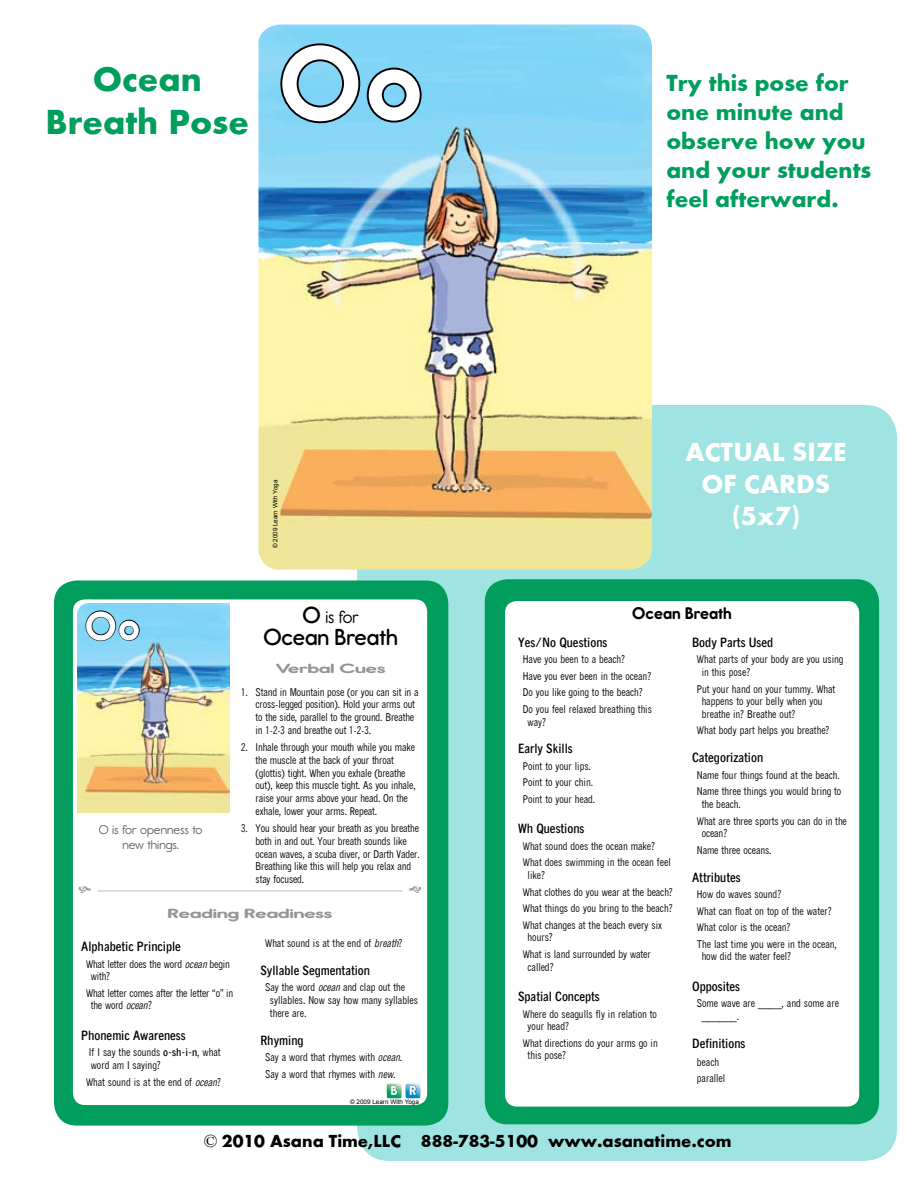
<style>
.page{position:relative;width:918px;height:1188px;background:#fff}
.page>*{position:absolute;margin:0;border:0;box-sizing:border-box;transform-origin:0 0}
.t1{font:700 104.7px "Report Rg";color:#fff}
.t2{font:700 40.2px "Report Rg";color:#fff}
.t3{font:700 36px/43.2px "Futura";color:#009e5c;text-align:center}
.t4{font:700 27px/32.4px "Futura";color:#fff;text-align:center}
.t5{font:700 24px/28.8px "Futura";color:#009e5c}
.t6{font:23.25px "Report Sb";letter-spacing:-.01em;color:#000}
.t7{font:700 18px "Futura";color:#000}
.t8{font:17.7px "Report Rg";color:#000}
.t9{font:700 16.95px "Report Rg";color:#000}
.t10{font:700 13.35px "Report Rg";letter-spacing:-.025em;color:#939598;scale:1.67 1}
.t11{font:700 13.2px "Report Rg";color:#fff}
.t12{font:700 12.75px "Quick Type II Condensed";color:#000}
.t13{font:12.75px/15.3px "Report Rg";color:#636467;text-align:center}
.t14{font:10.65px/12.8px "Quick Type II Condensed";color:#000}
.t15{font:6.3px "Arial";color:#000}
.s1{font-family:"Report Sb";font-size:23.25px}
.s2{font-style:italic}
.s3{font-family:"Arial"}
.s4{font-weight:700}
.s5{font-family:"Times New Roman";font-weight:400}
</style>
<div class="page">
<div style="left:357px;top:405px;width:540px;height:756px;background:#9fe4e2;border-radius:32px"></div>
<img style="left:258px;top:25px;width:394px;height:545px">
<svg style="left:278px;top:42px;width:146px;height:83px;background:#68aac5"></svg>
<svg style="left:54px;top:580px;width:394px;height:546px;background:#059f5f"></svg>
<svg style="left:73px;top:599px;width:354px;height:506px"></svg>
<hr style="left:98px;top:891px;width:304px;height:1px;background:#bcbdc0">
<img style="left:77px;top:603px;width:152px;height:209px">
<svg style="left:386px;top:1084px;width:35px;height:15px"></svg>
<svg style="left:74px;top:600px;width:66px;height:42px;background:#7fbed7"></svg>
<svg style="left:485px;top:579px;width:394px;height:545px;background:#08a061"></svg>
<div style="left:505px;top:601px;width:354px;height:506px;background:#fff"></div>
<svg style="left:79px;top:886px;width:12px;height:7px"></svg>
<svg style="left:409px;top:886px;width:12px;height:7px"></svg>
<h1 class="t1" style="left:279px;top:22px;width:145px">Oo</h1>
<h3 class="t3" style="left:45px;top:59px;width:205px">Ocean<br>Breath Pose</h3>
<h3 class="t5" style="left:666px;top:71px;width:207px">Try this pose for one minute and observe how you and your students feel afterward.</h3>
<h2 class="t2" style="left:85px;top:602px;width:56px">Oo</h2>
<p class="t13" style="left:99px;top:822px;width:105px">O is for openness to new things.</p>
<p class="t15" style="left:271px;top:548px;width:70px;rotate:-90deg">© 2009 Learn With Yoga</p>
<h3 class="t8" style="left:302px;top:607px;width:58px"><span class="s1">O</span> is for</h3>
<h3 class="t6" style="left:263px;top:623px;width:136px">Ocean Breath</h3>
<p class="t10" style="left:276px;top:661px;width:67px">Verbal Cues</p>
<p class="t14" style="left:256px;top:686px;width:164px;text-indent:-14px">1. Stand in Mountain pose (or you can sit in a cross-legged position). Hold your arms out to the side, parallel to the ground. Breathe in 1-2-3 and breathe out 1-2-3.</p>
<p class="t14" style="left:256px;top:741px;width:162px;text-indent:-14px">2. Inhale through your mouth while you make the muscle at the back of your throat (glottis) tight. When you exhale (breathe out), keep this muscle tight. As you inhale, raise your arms above your head. On the exhale, lower your arms. Repeat.</p>
<p class="t14" style="left:256px;top:822px;width:166px;text-indent:-14px">3. You should hear your breath as you breathe both in and out. Your breath sounds like ocean waves, a scuba diver, or Darth Vader.<br>Breathing like this will help you relax and stay focused.</p>
<p class="t10" style="left:168px;top:905px;width:100px">Reading Readiness</p>
<p class="t12" style="left:81px;top:938px;width:101px">Alphabetic Principle</p>
<p class="t14" style="left:91px;top:958px;width:141px;text-indent:-5px">What letter does the word <span class="s2">ocean</span> begin with?</p>
<p class="t14" style="left:91px;top:987px;width:144px;text-indent:-5px">What letter comes after the letter <span class="s3">“</span>o<span class="s3">”</span> in the word <span class="s2">ocean</span> ?</p>
<p class="t12" style="left:81px;top:1027px;width:106px">Phonemic Awareness</p>
<p class="t14" style="left:89px;top:1046px;width:133px">If I say the sounds <span class="s4">o-sh-i-n</span>, what word am I saying?</p>
<p class="t14" style="left:86px;top:1076px;width:137px">What sound is at the end of <span class="s2">ocean</span>?</p>
<p class="t14" style="left:265px;top:937px;width:139px">What sound is at the end of <span class="s2">breath</span>?</p>
<p class="t12" style="left:260px;top:962px;width:111px">Syllable Segmentation</p>
<p class="t14" style="left:270px;top:981px;width:150px;text-indent:-5px">Say the word <span class="s2">ocean</span> and clap out the syllables. Now say how many syllables there are.</p>
<p class="t12" style="left:260px;top:1032px;width:45px">Rhyming</p>
<p class="t14" style="left:265px;top:1049px;width:139px;line-height:16.5px">Say a word that rhymes with <span class="s2">ocean</span>.<br>Say a word that rhymes with <span class="s2">new</span>.</p>
<p class="t11" style="left:391px;top:1083px;width:27px">B R</p>
<p class="t15" style="left:350px;top:1098px;width:70px">© 2009 Learn With Yoga</p>
<h3 class="t4" style="left:686px;top:437px;width:162px">ACTUAL SIZE<br>OF CARDS (5x7)</h3>
<h3 class="t9" style="left:632px;top:603px;width:101px">Ocean Breath</h3>
<p class="t12" style="left:518px;top:634px;width:91px">Yes/No Questions</p>
<p class="t14" style="left:523px;top:651px;width:131px;line-height:16.5px">Have you been to a beach?<br>Have you ever been in the ocean?<br>Do you like going to the beach?<br>Do you feel relaxed breathing this</p>
<p class="t14" style="left:528px;top:716px;width:20px">way?</p>
<p class="t12" style="left:518px;top:741px;width:56px">Early Skills</p>
<p class="t14" style="left:523px;top:758px;width:74px;line-height:16.5px">Point to your lips.<br>Point to your chin.<br>Point to your head.</p>
<p class="t12" style="left:518px;top:821px;width:68px">Wh Questions</p>
<p class="t14" style="left:523px;top:838px;width:150px;line-height:16.5px">What sound does the ocean make?<br>What does swimming in the ocean feel</p>
<p class="t14" style="left:523px;top:867px;width:152px;line-height:16.5px;text-indent:5px">like?<br>What clothes do you wear at the beach?<br>What things do you bring to the beach?<br>What changes at the beach every six</p>
<p class="t14" style="left:523px;top:930px;width:129px;line-height:16.5px;text-indent:5px">hours?<br>What is land surrounded by water</p>
<p class="t14" style="left:528px;top:961px;width:28px">called?</p>
<p class="t12" style="left:518px;top:989px;width:83px">Spatial Concepts</p>
<p class="t14" style="left:528px;top:1008px;width:131px;text-indent:-5px">Where do seagulls fly in relation to your head?</p>
<p class="t14" style="left:528px;top:1037px;width:132px;text-indent:-5px">What directions do your arms go in this pose?</p>
<p class="t12" style="left:692px;top:634px;width:83px">Body Parts Used</p>
<p class="t14" style="left:702px;top:653px;width:143px;text-indent:-5px">What parts of your body are you using in this pose?</p>
<p class="t14" style="left:702px;top:683px;width:135px;text-indent:-5px">Put your hand on your tummy. What happens to your belly when you breathe in? Breathe out?</p>
<p class="t14" style="left:697px;top:724px;width:134px">What body part helps you breathe?</p>
<p class="t12" style="left:692px;top:750px;width:73px">Categorization</p>
<p class="t14" style="left:697px;top:767px;width:146px;line-height:16.5px">Name four things found at the beach.<br>Name three things you would bring to</p>
<p class="t14" style="left:697px;top:796px;width:151px;line-height:16.5px;text-indent:5px">the beach.<br>What are three sports you can do in the</p>
<p class="t14" style="left:697px;top:825px;width:76px;line-height:16.5px;text-indent:5px">ocean?<br>Name three oceans.</p>
<p class="t12" style="left:692px;top:869px;width:50px">Attributes</p>
<p class="t14" style="left:697px;top:886px;width:142px;line-height:16.5px">How do waves sound?<br>What can float on top of the water?<br>What color is the ocean?<br>The last time you were in the ocean,</p>
<p class="t14" style="left:702px;top:950px;width:91px">how did the water feel?</p>
<p class="t12" style="left:692px;top:978px;width:50px">Opposites</p>
<p class="t14" style="left:702px;top:997px;width:139px;text-indent:-5px">Some wave are ____, and some are ______.</p>
<p class="t12" style="left:692px;top:1035px;width:55px">Definitions</p>
<p class="t14" style="left:697px;top:1054px;width:30px;line-height:16.5px">beach parallel</p>
<h3 class="t7" style="left:204px;top:1133px;width:529px"><span class="s5">©</span> 2010 Asana Time,LLC 888-783-5100 www.asanatime.com</h3>
</div>
